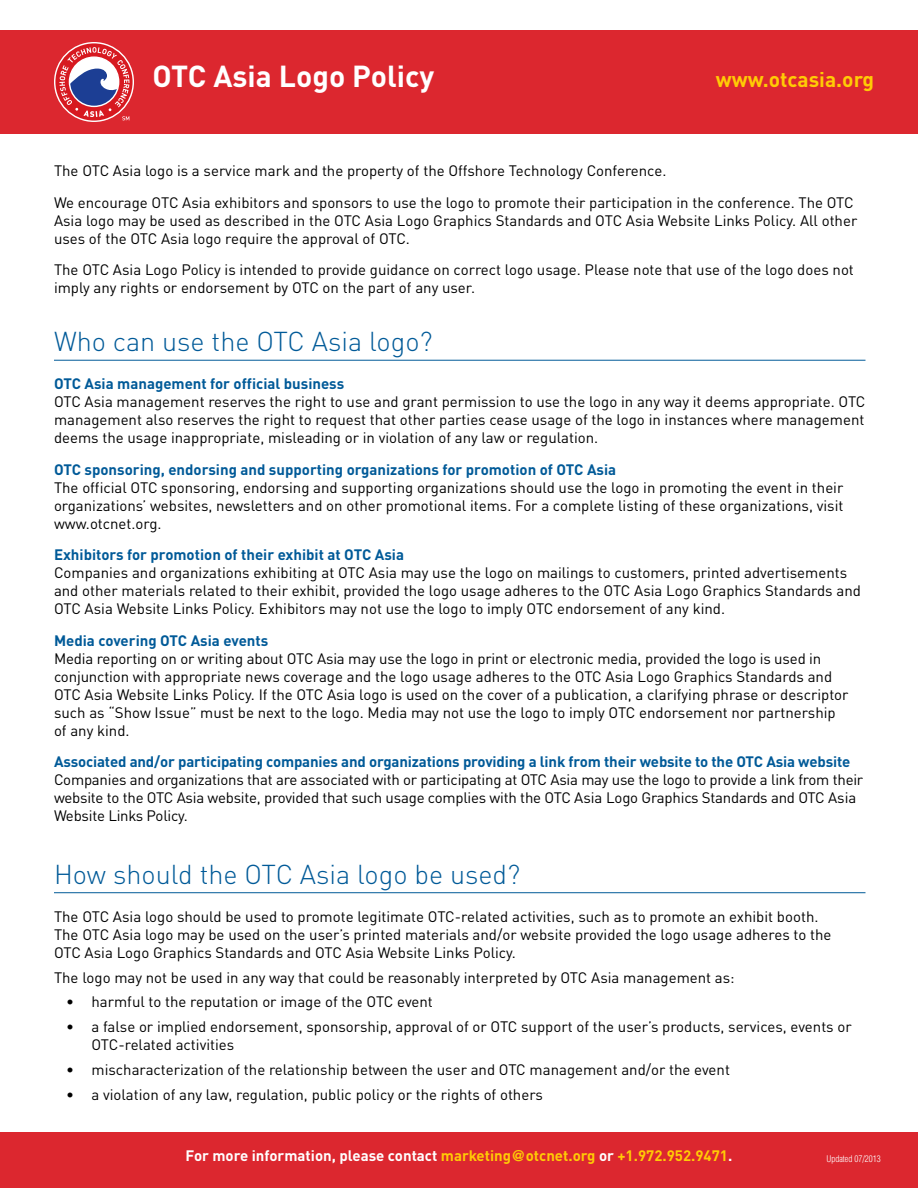
<style>
.page{position:relative;width:918px;height:1188px;background:#fff}
.page>*{position:absolute;margin:0;border:0;box-sizing:border-box;transform-origin:0 0}
.t1{font:700 30px "DINOT";color:#fff}
.t2{font:300 27px "DINOT";color:#005a98}
.t3{font:700 21px "DINOT";color:#ffcb05}
.t4{font:15px/18px "DINOT";color:#000}
.t5{font:700 15px "DINOT";color:#005a98}
.t6{font:700 15px "DINOT";color:#fff}
.t7{font:300 condensed 9px "Helvetica LT Std";color:#fff}
.s1{color:#ffcb05}
.s2{font-family:"Helvetica LT Std";color:#ffcb05}
</style>
<div class="page">
<div style="left:0;top:30px;width:918px;height:104px;background:#dc272f"></div>
<div style="left:0;top:1132px;width:918px;height:56px;background:#dc272f"></div>
<hr style="left:54px;top:360px;width:812px;height:1px;background:#005a98">
<hr style="left:54px;top:892px;width:812px;height:1px;background:#005a98">
<svg style="left:54px;top:42px;width:80px;height:80px"></svg>
<h1 class="t1" style="left:152px;top:57px;width:283px">OTC Asia Logo Policy</h1>
<h3 class="t3" style="left:716px;top:65px;width:160px">www.otcasia.org</h3>
<p class="t4" style="left:54px;top:155px;width:801px;line-height:31.5px">The OTC Asia logo is a service mark and the property of the Offshore Technology Conference.<br>We encourage OTC Asia exhibitors and sponsors to use the logo to promote their participation in the conference. The OTC</p>
<p class="t4" style="left:54px;top:211px;width:805px">Asia logo may be used as described in the OTC Asia Logo Graphics Standards and OTC Asia Website Links Policy. All other uses of the OTC Asia logo require the approval of OTC.</p>
<p class="t4" style="left:54px;top:261px;width:801px">The OTC Asia Logo Policy is intended to provide guidance on correct logo usage. Please note that use of the logo does not imply any rights or endorsement by OTC on the part of any user.</p>
<h2 class="t2" style="left:54px;top:325px;width:380px">Who can use the OTC Asia logo?</h2>
<p class="t5" style="left:54px;top:374px;width:292px">OTC Asia management for official business</p>
<p class="t4" style="left:54px;top:393px;width:813px;text-align:justify">OTC Asia management reserves the right to use and grant permission to use the logo in any way it deems appropriate. OTC management also reserves the right to request that other parties cease usage of the logo in instances where management deems the usage inappropriate, misleading or in violation of any law or regulation.</p>
<p class="t5" style="left:54px;top:460px;width:564px">OTC sponsoring, endorsing and supporting organizations for promotion of OTC Asia</p>
<p class="t4" style="left:54px;top:478px;width:791px;text-align:justify">The official OTC sponsoring, endorsing and supporting organizations should use the logo in promoting the event in their organizations’ websites, newsletters and on other promotional items. For a complete listing of these organizations, visit www.otcnet.org.</p>
<p class="t5" style="left:54px;top:545px;width:352px">Exhibitors for promotion of their exhibit at OTC Asia</p>
<p class="t4" style="left:54px;top:564px;width:808px">Companies and organizations exhibiting at OTC Asia may use the logo on mailings to customers, printed advertisements and other materials related to their exhibit, provided the logo usage adheres to the OTC Asia Logo Graphics Standards and<br>OTC Asia Website Links Policy. Exhibitors may not use the logo to imply OTC endorsement of any kind.</p>
<p class="t5" style="left:54px;top:631px;width:216px">Media covering OTC Asia events</p>
<p class="t4" style="left:54px;top:649px;width:796px">Media reporting on or writing about OTC Asia may use the logo in print or electronic media, provided the logo is used in conjunction with appropriate news coverage and the logo usage adheres to the OTC Asia Logo Graphics Standards and OTC Asia Website Links Policy. If the OTC Asia logo is used on the cover of a publication, a clarifying phrase or descriptor such as “Show Issue” must be next to the logo. Media may not use the logo to imply OTC endorsement nor partnership of any kind.</p>
<p class="t5" style="left:54px;top:752px;width:798px">Associated and/or participating companies and organizations providing a link from their website to the OTC Asia website</p>
<p class="t4" style="left:54px;top:771px;width:811px">Companies and organizations that are associated with or participating at OTC Asia may use the logo to provide a link from their website to the OTC Asia website, provided that such usage complies with the OTC Asia Logo Graphics Standards and OTC Asia<br>Website Links Policy.</p>
<h2 class="t2" style="left:54px;top:857px;width:468px">How should the OTC Asia logo be used?</h2>
<p class="t4" style="left:54px;top:907px;width:779px">The OTC Asia logo should be used to promote legitimate OTC-related activities, such as to promote an exhibit booth.<br>The OTC Asia logo may be used on the user’s printed materials and/or website provided the logo usage adheres to the<br>OTC Asia Logo Graphics Standards and OTC Asia Website Links Policy.</p>
<p class="t4" style="left:54px;top:968px;width:682px">The logo may not be used in any way that could be reasonably interpreted by OTC Asia management as:</p>
<p class="t4" style="left:66px;top:993px;width:368px">• harmful to the reputation or image of the OTC event</p>
<p class="t4" style="left:92px;top:1018px;width:762px;text-indent:-26px">• a false or implied endorsement, sponsorship, approval of or OTC support of the user’s products, services, events or<br>OTC-related activities</p>
<p class="t4" style="left:66px;top:1060px;width:666px">• mischaracterization of the relationship between the user and OTC management and/or the event</p>
<p class="t4" style="left:66px;top:1085px;width:478px">• a violation of any law, regulation, public policy or the rights of others</p>
<p class="t6" style="left:186px;top:1146px;width:548px">For more information, please contact <span class="s1">marketing</span><span class="s2">@</span><span class="s1">otcnet.org</span> or <span class="s1">+1.972.952.9471</span>.</p>
<p class="t7" style="left:826px;top:1153px;width:56px">Updated 07/2013</p>
</div>
